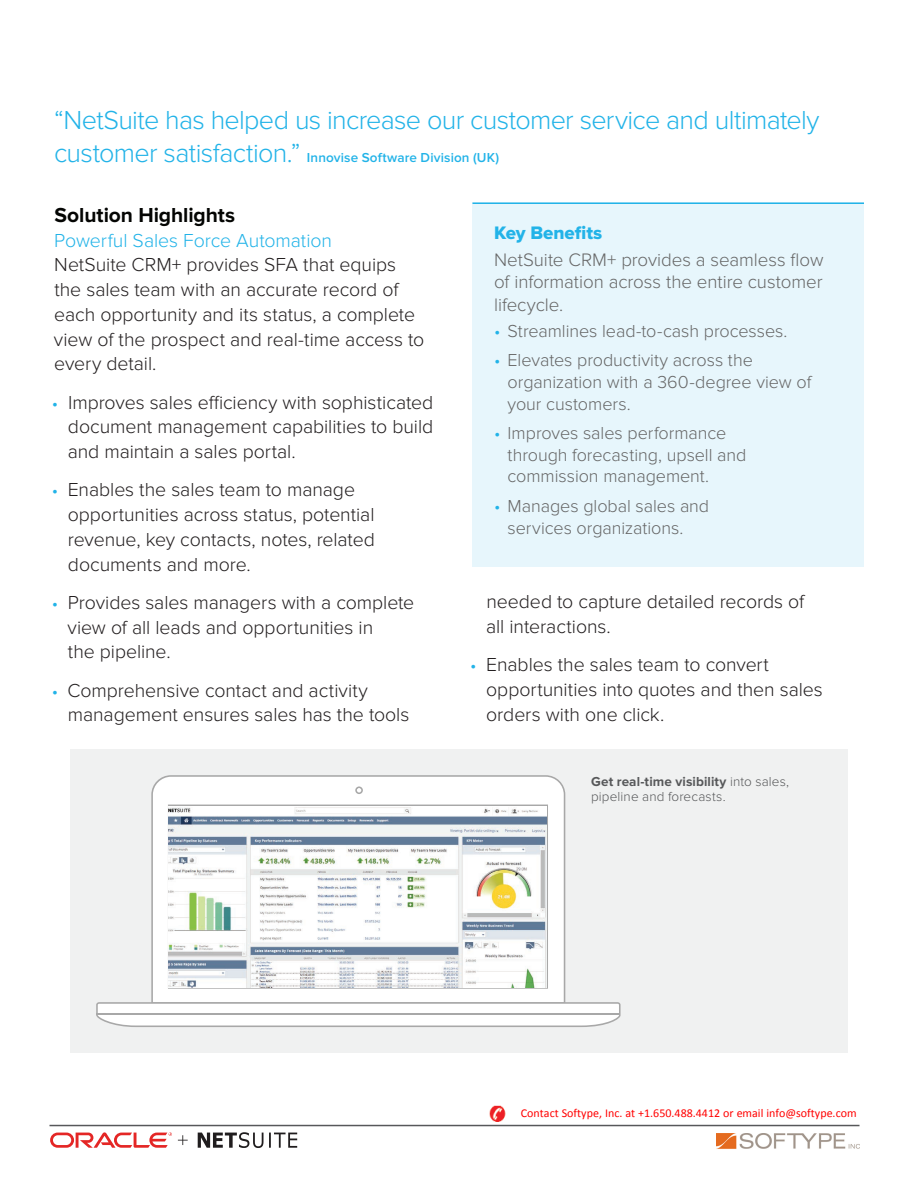
<style>
.page{position:relative;width:918px;height:1188px;background:#fff}
.page>*{position:absolute;margin:0;border:0;box-sizing:border-box;transform-origin:0 0}
.t1{font:300 27px "Proxima Nova";letter-spacing:-.025em;color:#22b3e8}
.t2{font:700 21px "Proxima Nova";letter-spacing:-.005em;color:#040503}
.t3{font:300 19.5px/24.8px "Proxima Nova";letter-spacing:-.005em;color:#231f20}
.t4{font:300 19.5px "Proxima Nova";letter-spacing:-.005em;color:#22b3e8}
.t5{font:300 18.75px/22.5px "Proxima Nova";letter-spacing:-.005em;color:#666;text-align:justify}
.t6{font:18.75px "Proxima Nova Extrabld";color:#22b3e8}
.t7{font:300 18px/21.6px "Proxima Nova";letter-spacing:-.005em;color:#666}
.t8{font:300 13.5px/15px "Proxima Nova";letter-spacing:.01em;color:#57585a}
.t9{font:600 13.5px "Proxima Nova";letter-spacing:.01em;color:#22b3e8}
.t10{font:12px "Calibri";color:#f00}
.s1{font-weight:300;font-size:27px}
.s2{font-size:18px;color:#22b3e8}
.s3{color:#22b3e8}
.s4{font-weight:700}
</style>
<div class="page">
<div style="left:472px;top:202px;width:392px;height:365px;background:#e7f6fc"></div>
<hr style="left:472px;top:202px;width:392px;height:2px;background:#22b3e8">
<div style="left:70px;top:749px;width:778px;height:304px;background:#f0f1f1"></div>
<svg style="left:151px;top:775px;width:414px;height:227px;fill:#fff"></svg>
<svg style="left:355px;top:786px;width:8px;height:8px"></svg>
<svg style="left:96px;top:1002px;width:525px;height:25px"></svg>
<hr style="left:97px;top:1013px;width:522px;height:2px;background:#a8a8a8">
<svg style="left:168px;top:805px;width:380px;height:184px"></svg>
<img style="left:169px;top:806px;width:377px;height:181px">
<hr style="left:50px;top:1125px;width:810px;height:1px;background:#57585a">
<img style="left:489px;top:1106px;width:17px;height:15px">
<img style="left:717px;top:1133px;width:143px;height:16px">
<svg style="left:178px;top:1132px;width:119px;height:16px"></svg>
<svg style="left:50px;top:1132px;width:122px;height:16px"></svg>
<h1 class="t1" style="left:54px;top:105px;width:767px">“NetSuite has helped us increase our customer service and ultimately</h1>
<p class="t9" style="left:54px;top:149px;width:447px"><span class="s1">customer satisfaction.”</span> Innovise Software Division (UK)</p>
<p class="t2" style="left:55px;top:203px;width:182px">Solution Highlights</p>
<p class="t4" style="left:54px;top:229px;width:279px">Powerful Sales Force Automation</p>
<p class="t3" style="left:54px;top:253px;width:372px">NetSuite CRM+ provides SFA that equips the sales team with an accurate record of each opportunity and its status, a complete view of the prospect and real-time access to every detail.</p>
<p class="t3" style="left:68px;top:390px;width:367px;text-align:justify;text-indent:-16px"><span class="s2">•</span> Improves sales efficiency with sophisticated document management capabilities to build and maintain a sales portal.</p>
<p class="t3" style="left:68px;top:478px;width:309px;text-indent:-16px"><span class="s2">•</span> Enables the sales team to manage opportunities across status, potential revenue, key contacts, notes, related documents and more.</p>
<p class="t3" style="left:67px;top:590px;width:348px;text-indent:-16px"><span class="s2">•</span> Provides sales managers with a complete view of all leads and opportunities in<br>the pipeline.</p>
<p class="t3" style="left:68px;top:678px;width:343px;text-indent:-16px"><span class="s2">•</span> Comprehensive contact and activity management ensures sales has the tools</p>
<p class="t6" style="left:494px;top:221px;width:110px">Key Benefits</p>
<p class="t5" style="left:494px;top:248px;width:331px">NetSuite CRM+ provides a seamless flow of information across the entire customer lifecycle.</p>
<p class="t7" style="left:494px;top:320px;width:295px"><span class="s3">•</span> Streamlines lead-to-cash processes.</p>
<p class="t7" style="left:508px;top:350px;width:305px;text-indent:-14px"><span class="s3">•</span> Elevates productivity across the organization with a 360-degree view of your customers.</p>
<p class="t7" style="left:508px;top:423px;width:240px;text-indent:-14px"><span class="s3">•</span> Improves sales performance through forecasting, upsell and commission management.</p>
<p class="t7" style="left:508px;top:496px;width:203px;text-indent:-13px"><span class="s3">•</span> Manages global sales and services organizations.</p>
<p class="t3" style="left:486px;top:590px;width:320px">needed to capture detailed records of all interactions.</p>
<p class="t3" style="left:486px;top:653px;width:338px;text-indent:-16px"><span class="s2">•</span> Enables the sales team to convert opportunities into quotes and then sales orders with one click.</p>
<p class="t8" style="left:591px;top:774px;width:199px"><span class="s4">Get real-time visibility</span> into sales, pipeline and forecasts.</p>
<p class="t10" style="left:521px;top:1106px;width:337px">Contact Softype, Inc. at +1.650.488.4412 or email info@softype.com</p>
</div>
